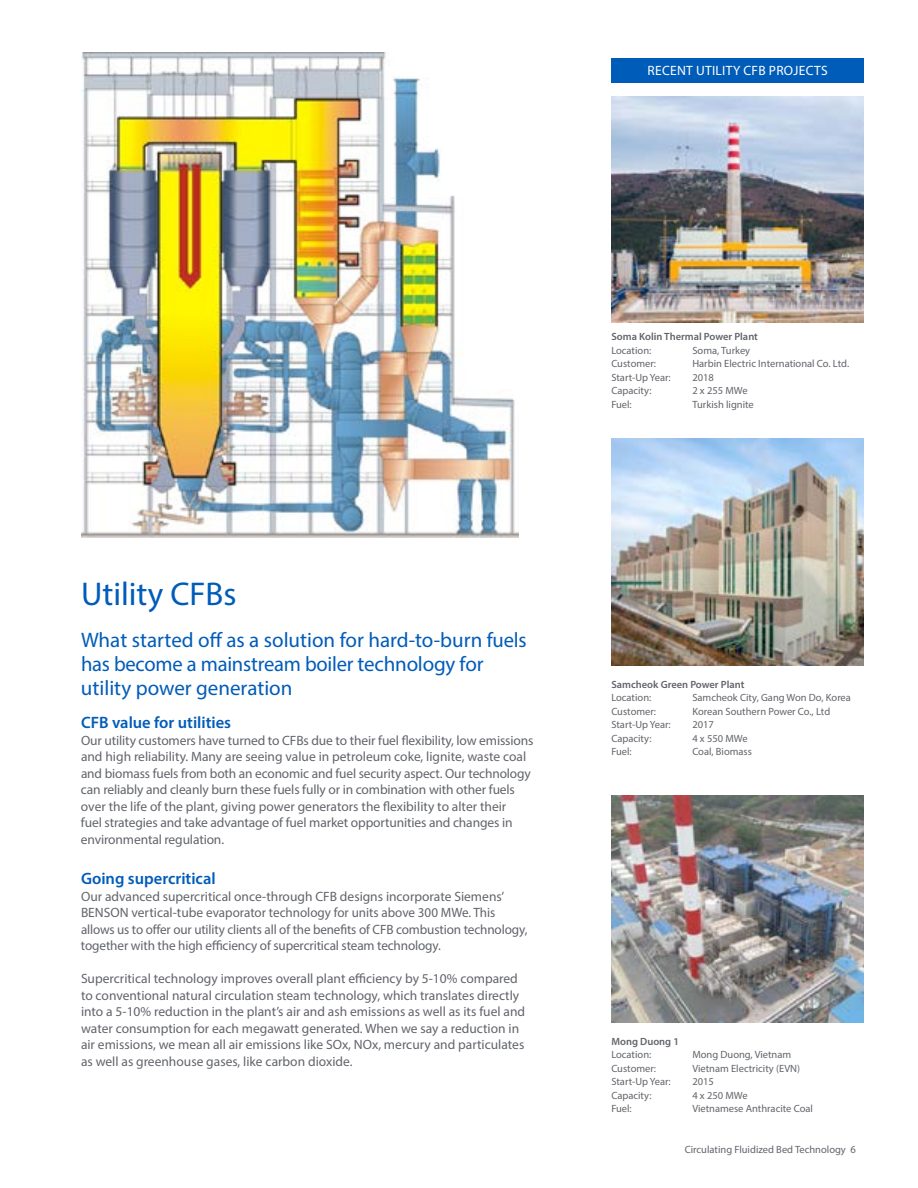
<style>
.page{position:relative;width:918px;height:1188px;background:#fff}
.page>*{position:absolute;margin:0;border:0;box-sizing:border-box;transform-origin:0 0}
.t1{font:33px "Myriad Pro";color:#005cb9}
.t2{font:21px/24px "Myriad Pro";letter-spacing:-.005em;color:#005cb9}
.t3{font:600 16.5px "Myriad Pro";color:#005cb9}
.t4{font:13.5px/16.5px "Myriad Pro";letter-spacing:-.005em;color:#61646a}
.t5{font:13.5px "Myriad Pro";letter-spacing:.02em;color:#fff}
.t6{font:10.5px "Myriad Pro";color:#61646a}
.t7{font:600 10.5px "Myriad Pro";color:#61646a}
</style>
<div class="page">
<img style="left:611px;top:96px;width:253px;height:227px">
<div style="left:611px;top:58px;width:253px;height:24px;background:#005cb9"></div>
<img style="left:611px;top:439px;width:253px;height:226px">
<img style="left:611px;top:796px;width:253px;height:227px">
<img style="left:81px;top:52px;width:437px;height:486px">
<p class="t5" style="left:648px;top:63px;width:182px">RECENT UTILITY CFB PROJECTS</p>
<h1 class="t1" style="left:81px;top:574px;width:157px">Utility CFBs</h1>
<h2 class="t2" style="left:81px;top:628px;width:447px">What started off as a solution for hard-to-burn fuels has become a mainstream boiler technology for utility power generation</h2>
<p class="t3" style="left:81px;top:712px;width:152px">CFB value for utilities</p>
<p class="t4" style="left:81px;top:732px;width:454px">Our utility customers have turned to CFBs due to their fuel flexibility, low emissions and high reliability. Many are seeing value in petroleum coke, lignite, waste coal and biomass fuels from both an economic and fuel security aspect. Our technology can reliably and cleanly burn these fuels fully or in combination with other fuels over the life of the plant, giving power generators the flexibility to alter their<br>fuel strategies and take advantage of fuel market opportunities and changes in environmental regulation.</p>
<p class="t3" style="left:81px;top:868px;width:136px">Going supercritical</p>
<p class="t4" style="left:81px;top:888px;width:448px">Our advanced supercritical once-through CFB designs incorporate Siemens’ BENSON vertical-tube evaporator technology for units above 300 MWe. This allows us to offer our utility clients all of the benefits of CFB combustion technology, together with the high efficiency of supercritical steam technology.</p>
<p class="t4" style="left:81px;top:970px;width:446px">Supercritical technology improves overall plant efficiency by 5-10% compared to conventional natural circulation steam technology, which translates directly into a 5-10% reduction in the plant’s air and ash emissions as well as its fuel and water consumption for each megawatt generated. When we say a reduction in air emissions, we mean all air emissions like SOx, NOx, mercury and particulates as well as greenhouse gases, like carbon dioxide.</p>
<p class="t7" style="left:611px;top:330px;width:148px">Soma Kolin Thermal Power Plant</p>
<p class="t6" style="left:611px;top:344px;width:41px">Location:</p>
<p class="t6" style="left:692px;top:344px;width:59px">Soma, Turkey</p>
<p class="t6" style="left:611px;top:357px;width:46px">Customer:</p>
<p class="t6" style="left:692px;top:357px;width:158px">Harbin Electric International Co. Ltd.</p>
<p class="t6" style="left:611px;top:371px;width:61px">Start-Up Year:</p>
<p class="t6" style="left:692px;top:371px;width:23px">2018</p>
<p class="t6" style="left:611px;top:384px;width:42px">Capacity:</p>
<p class="t6" style="left:692px;top:384px;width:57px">2 x 255 MWe</p>
<p class="t6" style="left:611px;top:398px;width:22px">Fuel:</p>
<p class="t6" style="left:692px;top:398px;width:63px">Turkish lignite</p>
<p class="t7" style="left:611px;top:677px;width:135px">Samcheok Green Power Plant</p>
<p class="t6" style="left:611px;top:691px;width:41px">Location:</p>
<p class="t6" style="left:692px;top:691px;width:160px">Samcheok City, Gang Won Do, Korea</p>
<p class="t6" style="left:611px;top:705px;width:46px">Customer:</p>
<p class="t6" style="left:692px;top:705px;width:139px">Korean Southern Power Co., Ltd</p>
<p class="t6" style="left:611px;top:718px;width:61px">Start-Up Year:</p>
<p class="t6" style="left:692px;top:718px;width:23px">2017</p>
<p class="t6" style="left:611px;top:732px;width:42px">Capacity:</p>
<p class="t6" style="left:692px;top:732px;width:57px">4 x 550 MWe</p>
<p class="t6" style="left:611px;top:745px;width:22px">Fuel:</p>
<p class="t6" style="left:692px;top:745px;width:61px">Coal, Biomass</p>
<p class="t7" style="left:611px;top:1034px;width:69px">Mong Duong 1</p>
<p class="t6" style="left:611px;top:1048px;width:41px">Location:</p>
<p class="t6" style="left:692px;top:1048px;width:100px">Mong Duong, Vietnam</p>
<p class="t6" style="left:611px;top:1062px;width:46px">Customer:</p>
<p class="t6" style="left:692px;top:1062px;width:109px">Vietnam Electricity (EVN)</p>
<p class="t6" style="left:611px;top:1075px;width:61px">Start-Up Year:</p>
<p class="t6" style="left:692px;top:1075px;width:23px">2015</p>
<p class="t6" style="left:611px;top:1089px;width:42px">Capacity:</p>
<p class="t6" style="left:692px;top:1089px;width:57px">4 x 250 MWe</p>
<p class="t6" style="left:611px;top:1102px;width:22px">Fuel:</p>
<p class="t6" style="left:692px;top:1102px;width:122px">Vietnamese Anthracite Coal</p>
<p class="t6" style="left:685px;top:1143px;width:173px">Circulating Fluidized Bed Technology 6</p>
</div>
